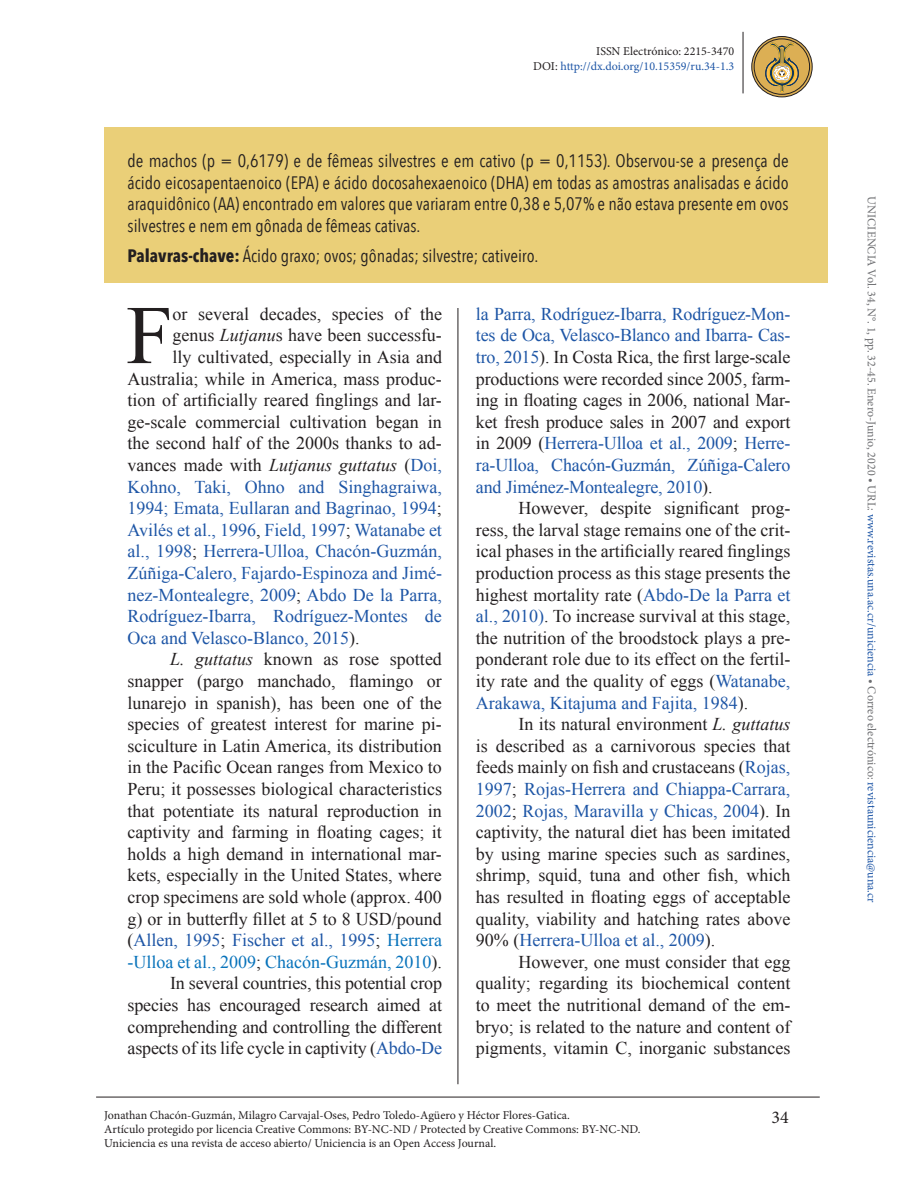
<style>
.page{position:relative;width:918px;height:1188px;background:#fff}
.page>*{position:absolute;margin:0;border:0;box-sizing:border-box;transform-origin:0 0}
.t1{font:83.25px "Times New Roman";color:#231f20}
.t2{font:18px/21.6px "Times New Roman";color:#231f20;text-align:justify}
.t3{font:18px/21.6px "Times New Roman";color:#1e56a6;text-align:justify}
.t4{font:18px/21.6px "Avenir Next Condensed";color:#231f20;text-align:justify}
.t5{font:18px "Times New Roman";color:#0873bb}
.t6{font:italic 18px "Times New Roman";color:#231f20}
.t7{font:18px "Minion Pro";color:#231f20}
.t8{font:12px/14.4px "Minion Pro";color:#231f20}
.t9{font:12px "Minion Pro";color:#6c6d70}
.t10{font:12px/14.4px "Minion Pro";color:#1e56a6;text-align:right}
.s1{color:#231f20}
.s2{font-weight:700}
.s3{font-style:italic}
.s4{font-style:normal}
.s5{font-style:normal;color:#1e56a6}
.s6{color:#0873bb}
.s7{color:#1e56a6}
</style>
<div class="page">
<hr style="left:743px;top:32px;width:1px;height:61px;background:#231f20">
<hr style="left:458px;top:110px;width:1px;height:974px;background:#231f20">
<hr style="left:96px;top:1097px;width:724px;height:1px;background:#231f20">
<svg style="left:752px;top:37px;width:60px;height:60px"></svg>
<div style="left:754px;top:39px;width:56px;height:56px;border:1px solid #231f20;border-radius:50%"></div>
<div style="left:751px;top:36px;width:62px;height:61px;border:1px solid #231f20;border-radius:50%"></div>
<svg style="left:765px;top:42px;width:34px;height:50px"></svg>
<div style="left:437px;top:106px;width:53px;height:201px;background:#fff"></div>
<div style="left:104px;top:128px;width:724px;height:155px;background:#eacf78"></div>
<p class="t10" style="left:533px;top:45px;width:203px"><span class="s1">ISSN Electrónico: 2215-3470<br>DOI:</span> http://dx.doi.org/10.15359/ru.34-1.3</p>
<p class="t4" style="left:128px;top:149px;width:663px">de machos (p = 0,6179) e de fêmeas silvestres e em cativo (p = 0,1153). Observou-se a presença de ácido eicosapentaenoico (EPA) e ácido docosahexaenoico (DHA) em todas as amostras analisadas e ácido araquidônico (AA) encontrado em valores que variaram entre 0,38 e 5,07% e não estava presente em ovos silvestres e nem em gônada de fêmeas cativas.</p>
<p class="t4" style="left:128px;top:244px;width:412px"><span class="s2">Palavras-chave:</span> Ácido graxo; ovos; gônadas; silvestre; cativeiro.</p>
<h1 class="t1" style="left:126px;top:279px;width:48px">F</h1>
<p class="t2" style="left:173px;top:303px;width:271px">or several decades, species of the</p>
<p class="t2" style="left:173px;top:324px;width:271px">genus <span class="s3">Lutjanu</span>s have been successfu-</p>
<p class="t2" style="left:173px;top:346px;width:271px">lly cultivated, especially in Asia and</p>
<p class="t2" style="left:128px;top:368px;width:316px">Australia; while in America, mass produc-</p>
<p class="t2" style="left:128px;top:389px;width:316px">tion of artificially reared finglings and lar-</p>
<p class="t2" style="left:128px;top:411px;width:316px">ge-scale commercial cultivation began in</p>
<p class="t2" style="left:128px;top:432px;width:316px">the second half of the 2000s thanks to ad-</p>
<p class="t6" style="left:128px;top:453px;width:316px"><span class="s4">vances made with</span> Lutjanus guttatus <span class="s4">(</span><span class="s5">Doi,</span></p>
<p class="t3" style="left:128px;top:476px;width:316px">Kohno, Taki, Ohno and Singhagraiwa,</p>
<p class="t3" style="left:128px;top:497px;width:316px">1994; Emata, Eullaran and Bagrinao, 1994<span class="s1">;</span></p>
<p class="t3" style="left:128px;top:519px;width:316px">Avilés et al., 1996<span class="s1">,</span> Field, 1997<span class="s1">;</span> Watanabe et</p>
<p class="t3" style="left:128px;top:540px;width:316px">al., 1998<span class="s1">;</span> Herrera-Ulloa, Chacón-Guzmán,</p>
<p class="t3" style="left:128px;top:562px;width:316px">Zúñiga-Calero, Fajardo-Espinoza and Jimé-</p>
<p class="t3" style="left:128px;top:584px;width:316px">nez-Montealegre, 2009<span class="s1">;</span> Abdo De la Parra,</p>
<p class="t3" style="left:128px;top:605px;width:316px">Rodríguez-Ibarra, Rodríguez-Montes de</p>
<p class="t3" style="left:128px;top:627px;width:234px">Oca and Velasco-Blanco, 2015<span class="s1">).</span></p>
<p class="t2" style="left:170px;top:648px;width:273px"><span class="s3">L. guttatus</span> known as rose spotted</p>
<p class="t2" style="left:128px;top:670px;width:316px">snapper (pargo manchado, flamingo or</p>
<p class="t2" style="left:128px;top:692px;width:316px">lunarejo in spanish), has been one of the</p>
<p class="t2" style="left:128px;top:713px;width:316px">species of greatest interest for marine pi-</p>
<p class="t2" style="left:128px;top:735px;width:316px">sciculture in Latin America, its distribution</p>
<p class="t2" style="left:128px;top:756px;width:316px">in the Pacific Ocean ranges from Mexico to</p>
<p class="t2" style="left:128px;top:778px;width:316px">Peru; it possesses biological characteristics</p>
<p class="t2" style="left:128px;top:800px;width:316px">that potentiate its natural reproduction in</p>
<p class="t2" style="left:128px;top:821px;width:316px">captivity and farming in floating cages; it</p>
<p class="t2" style="left:128px;top:843px;width:316px">holds a high demand in international mar-</p>
<p class="t2" style="left:128px;top:864px;width:316px">kets, especially in the United States, where</p>
<p class="t2" style="left:128px;top:886px;width:316px">crop specimens are sold whole (approx. 400</p>
<p class="t2" style="left:128px;top:908px;width:316px">g) or in butterfly fillet at 5 to 8 USD/pound</p>
<p class="t3" style="left:128px;top:929px;width:316px"><span class="s1">(</span>Allen, 1995<span class="s1">;</span> Fischer et al., 1995<span class="s1">;</span> <span class="s6">Herrera</span></p>
<p class="t5" style="left:128px;top:950px;width:316px">-Ulloa et al., 2009<span class="s1">;</span> Chacón-Guzmán, 2010<span class="s1">).</span></p>
<p class="t2" style="left:170px;top:972px;width:273px">In several countries, this potential crop</p>
<p class="t2" style="left:128px;top:994px;width:316px">species has encouraged research aimed at</p>
<p class="t2" style="left:128px;top:1016px;width:316px">comprehending and controlling the different</p>
<p class="t2" style="left:128px;top:1037px;width:316px">aspects of its life cycle in captivity (<span class="s7">Abdo-De</span></p>
<p class="t3" style="left:476px;top:303px;width:316px">la Parra, Rodríguez-Ibarra, Rodríguez-Mon&shy;tes de Oca, Velasco-Blanco and Ibarra- Cas&shy;tro, 2015<span class="s1">). In Costa Rica, the first large-scale productions were recorded since 2005, farm&shy;ing in floating cages in 2006, national Mar&shy;ket fresh produce sales in 2007 and export in 2009 (</span>Herrera-Ulloa et al., 2009<span class="s1">;</span> Herre&shy;ra-Ulloa, Chacón-Guzmán, Zúñiga-Calero and Jiménez-Montealegre, 2010<span class="s1">).</span></p>
<p class="t2" style="left:476px;top:497px;width:316px;text-indent:43px">However, despite significant prog&shy;ress, the larval stage remains one of the crit&shy;ical phases in the artificially reared finglings production process as this stage presents the highest mortality rate (<span class="s7">Abdo-De la Parra et al., 2010)</span>. To increase survival at this stage, the nutrition of the broodstock plays a pre&shy;ponderant role due to its effect on the fertil&shy;ity rate and the quality of eggs (<span class="s7">Watanabe, Arakawa, Kitajuma and Fajita, 1984</span>).</p>
<p class="t2" style="left:476px;top:713px;width:316px;text-indent:43px">In its natural environment <span class="s3">L. guttatus </span>is described as a carnivorous species that feeds mainly on fish and crustaceans (<span class="s7">Rojas, 1997</span>; <span class="s7">Rojas-Herrera and Chiappa-Carrara, 2002</span>; <span class="s7">Rojas, Maravilla y Chicas, 2004</span>). In captivity, the natural diet has been imitated by using marine species such as sardines, shrimp, squid, tuna and other fish, which has resulted in floating eggs of acceptable quality, viability and hatching rates above 90% (<span class="s7">Herrera-Ulloa et al., 2009</span>).</p>
<p class="t2" style="left:476px;top:951px;width:316px;text-indent:43px">However, one must consider that egg quality; regarding its biochemical content to meet the nutritional demand of the em&shy;bryo; is related to the nature and content of pigments, vitamin C, inorganic substances</p>
<p class="t8" style="left:104px;top:1108px;width:538px">Jonathan Chacón-Guzmán, Milagro Carvajal-Oses, Pedro Toledo-Agüero y Héctor Flores-Gatica.<br>Artículo protegido por licencia Creative Commons: BY-NC-ND / Protected by Creative Commons: BY-NC-ND.<br>Uniciencia es una revista de acceso abierto/ Uniciencia is an Open Access Journal.</p>
<p class="t7" style="left:771px;top:1105px;width:19px">34</p>
<p class="t9" style="left:880px;top:196px;width:708px;rotate:90deg">UNICIENCIA Vol. 34, N°. 1, pp. 32-45. Enero-Junio, 2020 • URL: <span class="s7">www.revistas.una.ac.cr/uniciencia</span> • Correo electrónico: <span class="s7">revistauniciencia@una.cr</span></p>
</div>
